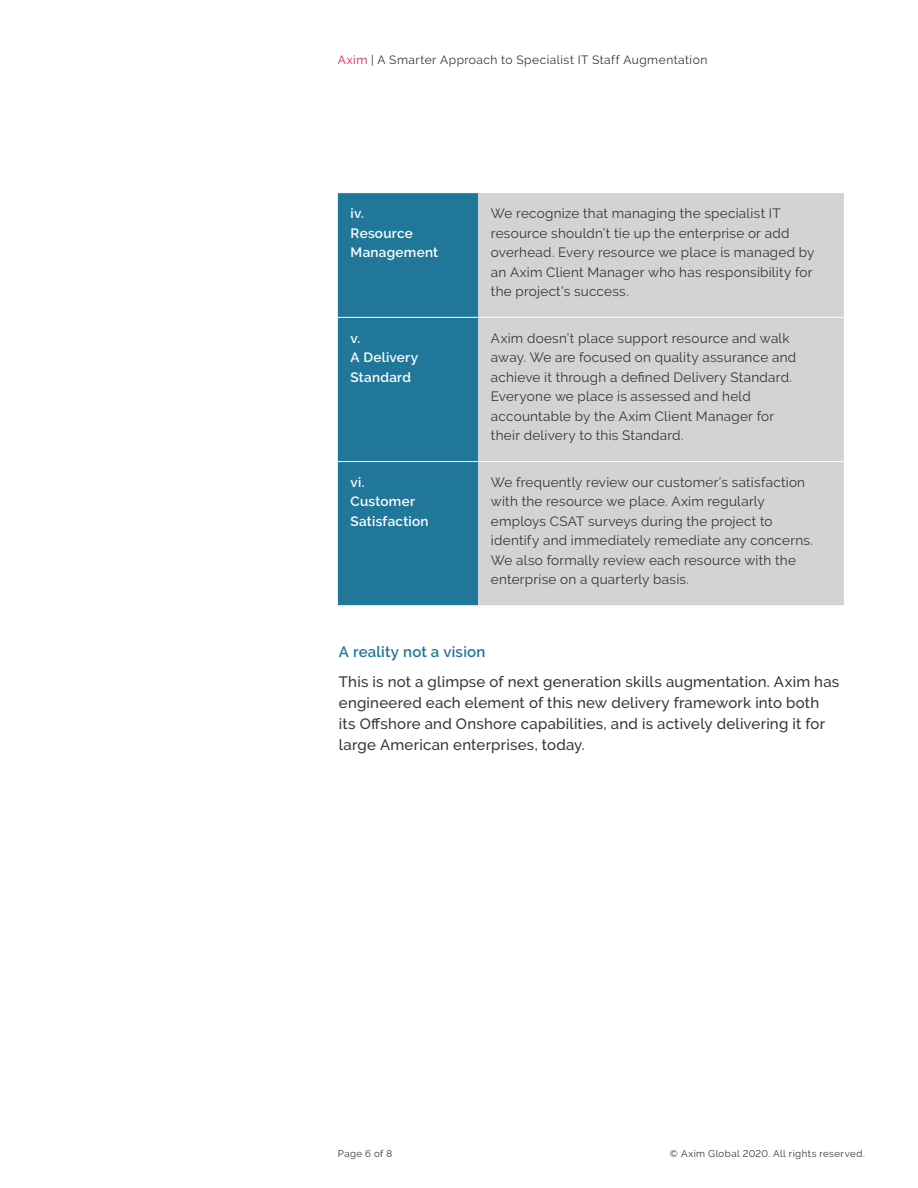
<style>
.page{position:relative;width:918px;height:1188px;background:#fff}
.page>*{position:absolute;margin:0;border:0;box-sizing:border-box;transform-origin:0 0}
.SECTION_INTRO{font:500 15px/21px "Raleway";letter-spacing:.015em;color:#353638}
.SECTION_INTRO-2{font:600 15px "Raleway";letter-spacing:.015em;color:#207799}
.SECTION_INTRO-3{font:13.5px/19.5px "Raleway";letter-spacing:.02em;color:#353638}
.SECTION_INTRO-4{font:600 13.5px/19.5px "Raleway";letter-spacing:.02em;color:#fff}
.t1{font:12px "Raleway";letter-spacing:.04em;color:#353638}
.t2{font:9.75px "Raleway";letter-spacing:.045em;color:#353638}
.s1{color:#da1e42}
</style>
<div class="page">
<div style="left:338px;top:193px;width:140px;height:412px;background:#207799"></div>
<div style="left:478px;top:193px;width:366px;height:412px;background:#d1d3d4"></div>
<hr style="left:338px;top:317px;width:140px;height:1px;background:#fff">
<hr style="left:478px;top:317px;width:366px;height:1px;background:#fff">
<hr style="left:338px;top:461px;width:140px;height:1px;background:#fff">
<hr style="left:478px;top:461px;width:366px;height:1px;background:#fff">
<p class="t1" style="left:338px;top:53px;width:371px"><span class="s1">Axim</span> | A Smarter Approach to Specialist IT Staff Augmentation</p>
<p class="SECTION_INTRO-4" style="left:351px;top:204px;width:89px">iv.<br>Resource<br>Management</p>
<p class="SECTION_INTRO-3" style="left:491px;top:204px;width:325px">We recognize that managing the specialist IT resource shouldn’t tie up the enterprise or add overhead. Every resource we place is managed by an Axim Client Manager who has responsibility for the project’s success.</p>
<p class="SECTION_INTRO-4" style="left:351px;top:328px;width:69px">v.<br>A Delivery<br>Standard</p>
<p class="SECTION_INTRO-3" style="left:491px;top:328px;width:307px">Axim doesn’t place support resource and walk away. We are focused on quality assurance and achieve it through a defined Delivery Standard.<br>Everyone we place is assessed and held accountable by the Axim Client Manager for their delivery to this Standard.</p>
<p class="SECTION_INTRO-4" style="left:351px;top:473px;width:79px">vi.<br>Customer<br>Satisfaction</p>
<p class="SECTION_INTRO-3" style="left:491px;top:472px;width:324px">We frequently review our customer’s satisfaction with the resource we place. Axim regularly employs CSAT surveys during the project to identify and immediately remediate any concerns.<br>We also formally review each resource with the enterprise on a quarterly basis.</p>
<p class="SECTION_INTRO-2" style="left:339px;top:643px;width:148px">A reality not a vision</p>
<p class="SECTION_INTRO" style="left:339px;top:671px;width:502px">This is not a glimpse of next generation skills augmentation. Axim has engineered each element of this new delivery framework into both its Offshore and Onshore capabilities, and is actively delivering it for large American enterprises, today.</p>
<p class="t2" style="left:338px;top:1147px;width:56px">Page 6 of 8</p>
<p class="t2" style="left:670px;top:1147px;width:196px">© Axim Global 2020. All rights reserved.</p>
</div>
